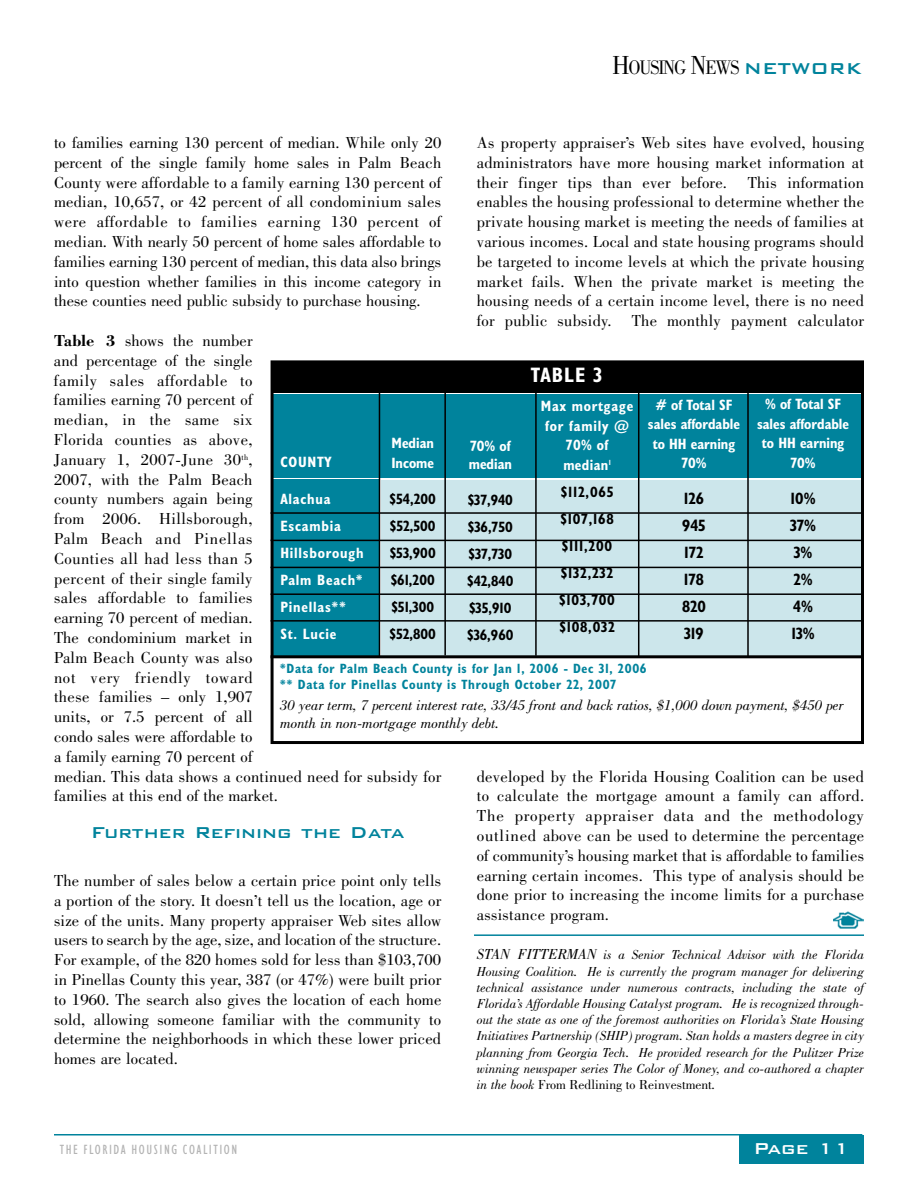
<style>
.page{position:relative;width:918px;height:1188px;background:#fff}
.page>*{position:absolute;margin:0;border:0;box-sizing:border-box;transform-origin:0 0}
.t1{font:500 21px "Bank Gothic BT";color:#00839c}
.t2{font:500 21px "Bank Gothic BT";color:#fff}
.t3{font:700 condensed 21px "Humanist 521 BT";letter-spacing:.05em;color:#fff}
.t4{font:20.25px "Bodoni";letter-spacing:-.065em;color:#000;scale:.9 1}
.t5{font:16.5px/19.8px "Bodoni";letter-spacing:.015em;color:#000;text-align:justify}
.t6{font:700 condensed 16.5px/27px "Humanist 521 BT";color:#000}
.t7{font:italic 15px/18px "Bodoni";letter-spacing:-.005em;color:#000}
.t8{font:700 condensed 15px/19.5px "Humanist 521 BT";color:#fff}
.t9{font:700 condensed 15px/27px "Humanist 521 BT";letter-spacing:.05em;color:#fff}
.t10{font:700 condensed 15px/27px "Humanist 521 BT";color:#000}
.t11{font:700 condensed 15px/27px "Humanist 521 BT";letter-spacing:.05em;color:#000}
.t12{font:italic 13.5px/16.4px "Bodoni";color:#000;text-align:justify}
.t13{font:700 condensed 13.5px/16.2px "Humanist 521 BT";letter-spacing:.05em;color:#00839c}
.t14{font:condensed 13.5px "Humanist 521 BT";letter-spacing:.11em;color:#b3b3b3}
.s1{font-size:27px}
.s2{font-family:"Bank Gothic BT";font-weight:500;font-size:21px;color:#00839c}
.s3{font-weight:700}
.s4{font-size:15px}
.s5{font-style:normal}
</style>
<div class="page">
<div style="left:739px;top:1135px;width:125px;height:29px;background:#00839c"></div>
<hr style="left:54px;top:1134px;width:808px;height:2px;background:#00839c">
<div style="left:381px;top:480px;width:481px;height:176px;background:#cce6eb"></div>
<div style="left:272px;top:479px;width:108px;height:177px;background:#00839c"></div>
<div style="left:272px;top:395px;width:589px;height:83px;background:#00839c"></div>
<div style="left:271px;top:360px;width:593px;height:384px;border:3px solid #000"></div>
<hr style="left:271px;top:655px;width:592px;height:3px;background:#000">
<hr style="left:271px;top:512px;width:591px;height:2px;background:#000">
<hr style="left:271px;top:540px;width:591px;height:1px;background:#000">
<hr style="left:271px;top:620px;width:591px;height:2px;background:#000">
<div style="left:272px;top:362px;width:589px;height:31px;background:#000"></div>
<hr style="left:271px;top:567px;width:591px;height:1px;background:#000">
<hr style="left:271px;top:593px;width:592px;height:2px;background:#000">
<hr style="left:379px;top:386px;width:1px;height:271px;background:#000">
<hr style="left:444px;top:389px;width:2px;height:266px;background:#000">
<hr style="left:535px;top:388px;width:2px;height:268px;background:#000">
<hr style="left:638px;top:393px;width:1px;height:264px;background:#000">
<hr style="left:747px;top:388px;width:2px;height:268px;background:#000">
<img style="left:834px;top:911px;width:30px;height:17px">
<hr style="left:474px;top:934px;width:390px;height:2px;background:#00839c">
<p class="t4" style="left:612px;top:60px;width:279px"><span class="s1">H</span>OUSING <span class="s1">N</span>EWS <span class="s2">NETWORK</span></p>
<p class="t5" style="left:54px;top:134px;width:389px">to families earning 130 percent of median. While only 20 percent of the single family home sales in Palm Beach County were affordable to a family earning 130 percent of median, 10,657, or 42 percent of all condominium sales were affordable to families earning 130 percent of median. With nearly 50 percent of home sales affordable to families earning 130 percent of median, this data also brings into question whether families in this income category in these counties need public subsidy to purchase housing.</p>
<p class="t5" style="left:54px;top:332px;width:389px;text-align:left"><span class="s3">Table 3</span> shows the number<br>and percentage of the single<br>family sales affordable to<br>families earning 70 percent of<br>median, in the same six<br>Florida counties as above,<br>January 1, 2007-June 30<sup>th</sup>,<br>2007, with the Palm Beach<br>county numbers again being<br>from 2006. Hillsborough,<br>Palm Beach and Pinellas<br>Counties all had less than 5<br>percent of their single family<br>sales affordable to families<br>earning 70 percent of median.<br>The condominium market in<br>Palm Beach County was also<br>not very friendly toward<br>these families – only 1,907<br>units, or 7.5 percent of all<br>condo sales were affordable to<br>a family earning 70 percent of<br>median. This data shows a continued need for subsidy for families at this end of the market.</p>
<p class="t1" style="left:91px;top:819px;width:315px">Further Refining the Data</p>
<p class="t5" style="left:54px;top:872px;width:389px">The number of sales below a certain price point only tells a portion of the story. It doesn’t tell us the location, age or size of the units. Many property appraiser Web sites allow users to search by the age, size, and location of the structure.<br>For example, of the 820 homes sold for less than $103,700 in Pinellas County this year, 387 (or 47%) were built prior to 1960. The search also gives the location of each home sold, allowing someone familiar with the community to determine the neighborhoods in which these lower priced homes are located.</p>
<p class="t5" style="left:477px;top:134px;width:389px">As property appraiser’s Web sites have evolved, housing administrators have more housing market information at their finger tips than ever before.</p>
<p class="t5" style="left:477px;top:174px;width:389px;text-indent:271px">This information enables the housing professional to determine whether the private housing market is meeting the needs of families at various incomes. Local and state housing programs should be targeted to income levels at which the private housing market fails. When the private market is meeting the housing needs of a certain income level, there is no need for public subsidy. The monthly payment calculator</p>
<p class="t3" style="left:531px;top:368px;width:73px">TABLE 3</p>
<p class="t8" style="left:757px;top:396px;width:94px;text-align:center">% of Total SF sales affordable to HH earning<br>70%</p>
<p class="t6" style="left:790px;top:486px;width:28px">10%<br>37%<br>3%<br>2%<br>4%<br>13%</p>
<p class="t8" style="left:648px;top:396px;width:94px;text-align:center"># of Total SF sales affordable to HH earning<br>70%</p>
<p class="t6" style="left:682px;top:487px;width:25px">126<br>945<br>172<br>178<br>820<br>319</p>
<p class="t9" style="left:541px;top:398px;width:94px;line-height:19.5px;text-align:center">Max mortgage for family @<br>70% of median<sup>1</sup></p>
<p class="t11" style="left:559px;top:480px;width:57px">$112,065 $107,168 $111,200 $132,232 $103,700 $108,032</p>
<p class="t8" style="left:391px;top:435px;width:44px">Median<br>Income</p>
<p class="t10" style="left:390px;top:487px;width:48px">$54,200 $52,500 $53,900 $61,200 $51,300 $52,800</p>
<p class="t8" style="left:469px;top:438px;width:45px;line-height:18px">70% of median</p>
<p class="t10" style="left:467px;top:488px;width:48px">$37,940 $36,750 $37,730 $42,840 $35,910 $36,960</p>
<p class="t13" style="left:280px;top:662px;width:368px">*Data for Palm Beach County is for Jan 1, 2006 - Dec 31, 2006 ** Data for Pinellas County is Through October 22, 2007</p>
<p class="t7" style="left:280px;top:698px;width:565px">30 year term, 7 percent interest rate, 33/45 front and back ratios, $1,000 down payment, $450 per month in non-mortgage monthly debt.</p>
<p class="t8" style="left:280px;top:454px;width:53px">COUNTY</p>
<p class="t9" style="left:280px;top:487px;width:85px">Alachua<br>Escambia<br>Hillsborough<br>Palm Beach*<br>Pinellas**<br>St. Lucie</p>
<p class="t5" style="left:477px;top:768px;width:389px">developed by the Florida Housing Coalition can be used to calculate the mortgage amount a family can afford.<br>The property appraiser data and the methodology outlined above can be used to determine the percentage of community’s housing market that is affordable to families earning certain incomes. This type of analysis should be done prior to increasing the income limits for a purchase assistance program.</p>
<p class="t12" style="left:477px;top:947px;width:389px"><span class="s4">STAN FITTERMAN</span> is a Senior Technical Advisor with the Florida Housing Coalition. He is currently the program manager for delivering technical assistance under numerous contracts, including the state of Florida’s Affordable Housing Catalyst program. He is recognized through&shy;out the state as one of the foremost authorities on Florida’s State Housing Initiatives Partnership (SHIP) program. Stan holds a masters degree in city planning from Georgia Tech. He provided research for the Pulitzer Prize winning newspaper series The Color of Money, and co-authored a chapter in the book <span class="s5">From Redlining to Reinvestment</span>.</p>
<p class="t14" style="left:60px;top:1144px;width:179px">THE FLORIDA HOUSING COALITION</p>
<p class="t2" style="left:754px;top:1134px;width:98px">Page 11</p>
</div>
